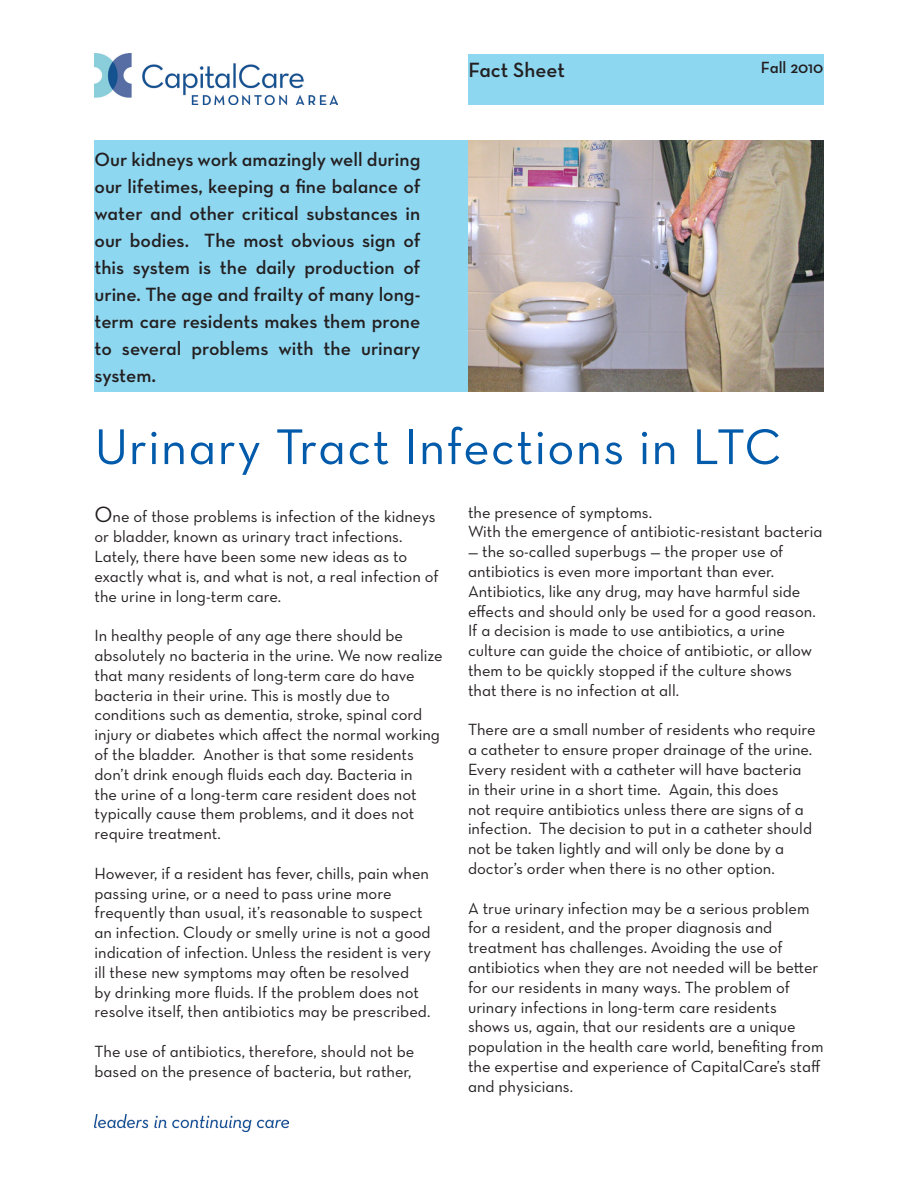
<style>
.page{position:relative;width:918px;height:1188px;background:#fff}
.page>*{position:absolute;margin:0;border:0;box-sizing:border-box;transform-origin:0 0}
.t1{font:51px "Neutraface Text Book Alt";letter-spacing:.025em;color:#015aaa}
.t2{font:21px "Neutraface Text Demi Alt";color:#231f20}
.t3{font:19.5px/27px "Neutraface Text Demi Alt";color:#231f20;text-align:justify}
.t4{font:16.5px/19.8px "Neutraface Text Book Alt";color:#231f20}
.t5{font:16.5px "Neutraface Text Demi Alt";color:#231f20}
.s1{font-size:21px}
.s2{font-size:22.5px}
</style>
<div class="page">
<div style="left:94px;top:140px;width:730px;height:252px;background:#8ed7f1"></div>
<img style="left:94px;top:1114px;width:195px;height:18px">
<div style="left:468px;top:54px;width:356px;height:50px;background:#8ed7f1"></div>
<img style="left:94px;top:54px;width:244px;height:51px">
<img style="left:468px;top:140px;width:356px;height:252px">
<p class="t3" style="left:94px;top:145px;width:327px">Our kidneys work amazingly well during our lifetimes, keeping a fine balance of water and other critical substances in our bodies. The most obvious sign of this system is the daily production of urine. The age and frailty of many long&shy;term care residents makes them prone to several problems with the urinary system<span class="s1">.</span></p>
<p class="t2" style="left:468px;top:56px;width:98px">Fact Sheet</p>
<p class="t5" style="left:761px;top:57px;width:64px">Fall 2010</p>
<p class="t1" style="left:94px;top:415px;width:688px">Urinary Tract Infections in LTC</p>
<p class="t4" style="left:94px;top:507px;width:346px"><span class="s2">O</span>ne of those problems is infection of the kidneys or bladder, known as urinary tract infections.<br>Lately, there have been some new ideas as to exactly what is, and what is not, a real infection of the urine in long-term care.</p>
<p class="t4" style="left:94px;top:625px;width:350px">In healthy people of any age there should be absolutely no bacteria in the urine. We now realize that many residents of long-term care do have bacteria in their urine. This is mostly due to conditions such as dementia, stroke, spinal cord injury or diabetes which affect the normal working of the bladder. Another is that some residents don’t drink enough fluids each day. Bacteria in<br>the urine of a long-term care resident does not typically cause them problems, and it does not require treatment.</p>
<p class="t4" style="left:94px;top:863px;width:338px">However, if a resident has fever, chills, pain when passing urine, or a need to pass urine more frequently than usual, it’s reasonable to suspect an infection. Cloudy or smelly urine is not a good indication of infection. Unless the resident is very ill these new symptoms may often be resolved<br>by drinking more fluids. If the problem does not resolve itself, then antibiotics may be prescribed.</p>
<p class="t4" style="left:94px;top:1041px;width:321px">The use of antibiotics, therefore, should not be based on the presence of bacteria, but rather,</p>
<p class="t4" style="left:468px;top:502px;width:186px">the presence of symptoms.</p>
<p class="t4" style="left:468px;top:522px;width:356px">With the emergence of antibiotic-resistant bacteria</p>
<p class="t4" style="left:468px;top:542px;width:349px">— the so-called superbugs — the proper use of antibiotics is even more important than ever.<br>Antibiotics, like any drug, may have harmful side effects and should only be used for a good reason.<br>If a decision is made to use antibiotics, a urine culture can guide the choice of antibiotic, or allow them to be quickly stopped if the culture shows that there is no infection at all.</p>
<p class="t4" style="left:468px;top:720px;width:349px">There are a small number of residents who require a catheter to ensure proper drainage of the urine.<br>Every resident with a catheter will have bacteria in their urine in a short time. Again, this does<br>not require antibiotics unless there are signs of a infection. The decision to put in a catheter should not be taken lightly and will only be done by a doctor’s order when there is no other option.</p>
<p class="t4" style="left:468px;top:898px;width:357px">A true urinary infection may be a serious problem for a resident, and the proper diagnosis and treatment has challenges. Avoiding the use of antibiotics when they are not needed will be better for our residents in many ways. The problem of urinary infections in long-term care residents<br>shows us, again, that our residents are a unique population in the health care world, benefiting from the expertise and experience of CapitalCare’s staff and physicians.</p>
</div>
